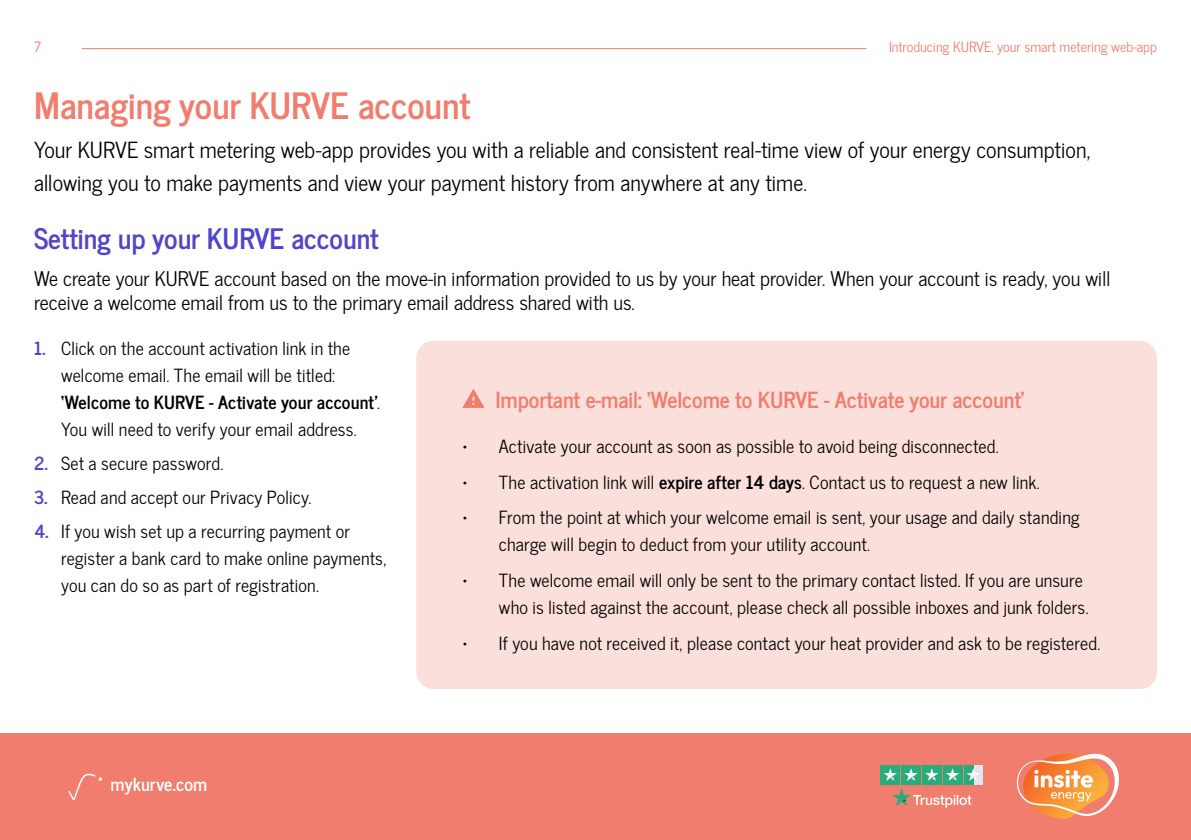
<style>
.page{position:relative;width:1191px;height:840px;background:#fff}
.page>*{position:absolute;margin:0;border:0;box-sizing:border-box;transform-origin:0 0}
.t1{font:700 36px "News Cycle";color:#f07d6e}
.t2{font:700 28px "News Cycle";color:#5046c8}
.t3{font:22px/33px "News Cycle";color:#000}
.t4{font:700 22px "News Cycle";color:#f07d6e}
.t5{font:20px/24px "News Cycle";color:#000}
.t6{font:18px/27px "News Cycle";letter-spacing:.01em;color:#000}
.t7{font:700 18px "News Cycle";letter-spacing:.005em;color:#fff}
.t8{font:700 18px "News Cycle";color:#5046c8}
.t9{font:14px "News Cycle";color:#f07d6e}
.s1{font-weight:700}
.s2{font-weight:700;color:#5046c8}
</style>
<div class="page">
<div style="left:0;top:732px;width:1191px;height:107px;background:#f07d6e"></div>
<svg style="left:1017px;top:753px;width:102px;height:65px"></svg>
<svg style="left:892px;top:788px;width:79px;height:19px"></svg>
<div style="left:973px;top:764px;width:9px;height:19px;background:#e5e3ed"></div>
<div style="left:963px;top:764px;width:10px;height:19px;background:#27ad7a"></div>
<div style="left:880px;top:764px;width:20px;height:19px;background:#27ad7a"></div>
<div style="left:901px;top:764px;width:19px;height:19px;background:#27ad7a"></div>
<div style="left:922px;top:764px;width:19px;height:19px;background:#27ad7a"></div>
<div style="left:943px;top:764px;width:19px;height:19px;background:#27ad7a"></div>
<svg style="left:884px;top:768px;width:13px;height:12px"></svg>
<svg style="left:904px;top:768px;width:13px;height:12px"></svg>
<svg style="left:925px;top:768px;width:13px;height:12px"></svg>
<svg style="left:946px;top:768px;width:13px;height:12px"></svg>
<svg style="left:966px;top:767px;width:13px;height:13px"></svg>
<svg style="left:68px;top:773px;width:34px;height:26px"></svg>
<hr style="left:82px;top:48px;width:784px;height:1px;background:#f07d6e">
<div style="left:416px;top:341px;width:741px;height:347px;background:#fbdfdb;border-radius:17px"></div>
<svg style="left:463px;top:389px;width:21px;height:18px"></svg>
<p class="t9" style="left:34px;top:34px;width:8px">7</p>
<p class="t9" style="left:889px;top:34px;width:269px">Introducing KURVE, your smart metering web-app</p>
<h1 class="t1" style="left:34px;top:74px;width:438px">Managing your KURVE account</h1>
<p class="t3" style="left:34px;top:132px;width:1057px">Your KURVE smart metering web-app provides you with a reliable and consistent real-time view of your energy consumption, allowing you to make payments and view your payment history from anywhere at any time.</p>
<h2 class="t2" style="left:34px;top:214px;width:346px">Setting up your KURVE account</h2>
<p class="t5" style="left:34px;top:265px;width:1078px">We create your KURVE account based on the move-in information provided to us by your heat provider. When your account is ready, you will receive a welcome email from us to the primary email address shared with us.</p>
<p class="t6" style="left:61px;top:334px;width:320px">Click on the account activation link in the welcome email. The email will be titled: <span class="s1">‘Welcome to KURVE - Activate your account’</span>.<br>You will need to verify your email address.</p>
<p class="t8" style="left:34px;top:332px;width:13px">1.</p>
<p class="t4" style="left:496px;top:380px;width:530px">Important e-mail: ‘Welcome to KURVE - Activate your account’</p>
<p class="t6" style="left:463px;top:432px;width:537px">• Activate your account as soon as possible to avoid being disconnected.</p>
<p class="t6" style="left:463px;top:467px;width:578px">• The activation link will <span class="s1">expire after 14 days</span>. Contact us to request a new link.</p>
<p class="t6" style="left:499px;top:503px;width:582px;text-indent:-36px">• From the point at which your welcome email is sent, your usage and daily standing charge will begin to deduct from your utility account.</p>
<p class="t6" style="left:499px;top:565px;width:591px;text-indent:-36px">• The welcome email will only be sent to the primary contact listed. If you are unsure who is listed against the account, please check all possible inboxes and junk folders.</p>
<p class="t6" style="left:463px;top:628px;width:639px">• If you have not received it, please contact your heat provider and ask to be registered.</p>
<p class="t6" style="left:34px;top:449px;width:191px"><span class="s2">2.</span> Set a secure password.</p>
<p class="t6" style="left:61px;top:479px;width:290px;line-height:34.2px;text-indent:-27px"><span class="s2">3.</span> Read and accept our Privacy Policy.<br>If you wish set up a recurring payment or</p>
<p class="t6" style="left:61px;top:544px;width:327px">register a bank card to make online payments, you can do so as part of registration.</p>
<p class="t8" style="left:34px;top:515px;width:16px">4.</p>
<p class="t7" style="left:111px;top:768px;width:98px">mykurve.com</p>
</div>
